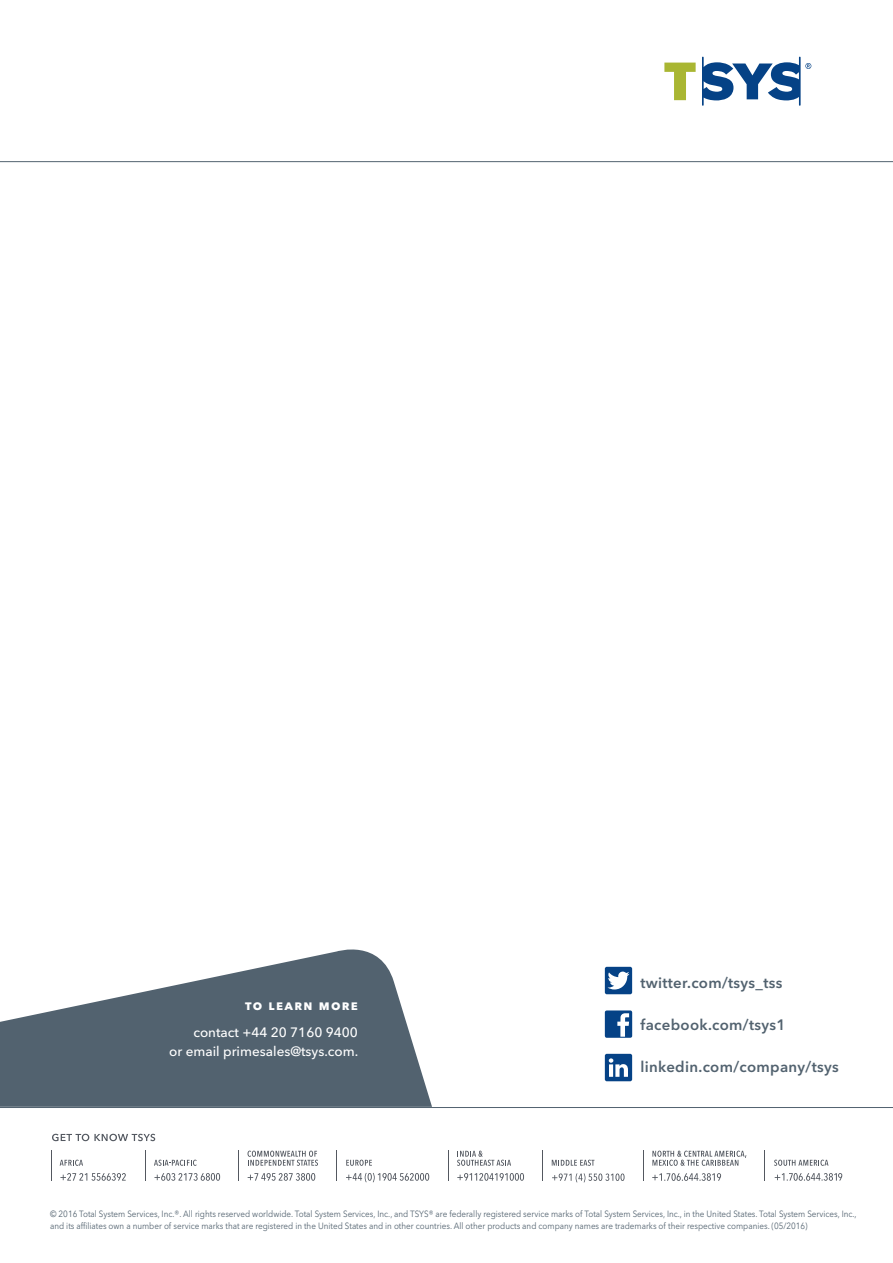
<style>
.page{position:relative;width:893px;height:1263px;background:#fff}
.page>*{position:absolute;margin:0;border:0;box-sizing:border-box;transform-origin:0 0}
.t1{font:600 15px "Avenir Next LT Pro";letter-spacing:.02em;color:#52626f}
.t2{font:500 13.5px "Avenir Next LT Pro";color:#fff}
.t3{font:700 13.5px "Avenir Next LT Pro";letter-spacing:.1em;color:#fff}
.Back_Cover_legal_lin{font:9px/12px "Avenir Next LT Pro";color:#52626f;scale:.9 1}
</style>
<div class="page">
<hr style="left:0;top:161px;width:893px;height:1px;background:#52626f">
<hr style="left:0;top:1107px;width:893px;height:1px;background:#52626f">
<svg style="left:664px;top:63px;width:32px;height:37px"></svg>
<svg style="left:702px;top:57px;width:109px;height:49px"></svg>
<svg style="left:775px;top:1173px;width:67px;height:8px"></svg>
<svg style="left:60px;top:1159px;width:23px;height:7px"></svg>
<svg style="left:60px;top:1173px;width:66px;height:8px"></svg>
<hr style="left:51px;top:1150px;width:1px;height:31px;background:#535860">
<svg style="left:248px;top:1173px;width:67px;height:8px"></svg>
<svg style="left:248px;top:1150px;width:70px;height:16px"></svg>
<hr style="left:238px;top:1150px;width:1px;height:31px;background:#535860">
<svg style="left:457px;top:1173px;width:67px;height:8px"></svg>
<svg style="left:457px;top:1150px;width:54px;height:16px"></svg>
<hr style="left:448px;top:1150px;width:1px;height:31px;background:#535860">
<svg style="left:154px;top:1173px;width:66px;height:8px"></svg>
<svg style="left:154px;top:1159px;width:43px;height:7px"></svg>
<hr style="left:145px;top:1150px;width:1px;height:31px;background:#535860">
<svg style="left:346px;top:1173px;width:83px;height:9px"></svg>
<svg style="left:346px;top:1159px;width:26px;height:7px"></svg>
<hr style="left:337px;top:1150px;width:1px;height:31px;background:#535860">
<svg style="left:52px;top:1134px;width:103px;height:7px"></svg>
<svg style="left:774px;top:1159px;width:54px;height:7px"></svg>
<hr style="left:764px;top:1150px;width:1px;height:31px;background:#535860">
<hr style="left:643px;top:1150px;width:1px;height:31px;background:#535860">
<svg style="left:652px;top:1150px;width:94px;height:16px"></svg>
<svg style="left:652px;top:1173px;width:69px;height:8px"></svg>
<svg style="left:552px;top:1159px;width:42px;height:7px"></svg>
<hr style="left:542px;top:1150px;width:1px;height:31px;background:#535860">
<svg style="left:552px;top:1173px;width:69px;height:9px"></svg>
<svg style="left:620px;top:1173px;width:5px;height:8px"></svg>
<svg style="left:0;top:949px;width:432px;height:158px;fill:#52626f"></svg>
<div style="left:605px;top:967px;width:27px;height:27px;background:#054286;border-radius:2px"></div>
<svg style="left:607px;top:971px;width:22px;height:18px"></svg>
<div style="left:605px;top:1010px;width:27px;height:28px;background:#054286;border-radius:2px"></div>
<svg style="left:617px;top:1013px;width:12px;height:24px"></svg>
<div style="left:605px;top:1054px;width:27px;height:27px;background:#054286;border-radius:2px"></div>
<svg style="left:609px;top:1058px;width:19px;height:19px"></svg>
<p class="t3" style="left:245px;top:997px;width:114px">to learn more</p>
<p class="t2" style="left:193px;top:1024px;width:166px">contact +44 20 7160 9400</p>
<p class="t2" style="left:169px;top:1043px;width:191px">or email primesales@tsys.com.</p>
<p class="t1" style="left:640px;top:974px;width:143px">twitter.com/tsys_tss</p>
<p class="t1" style="left:641px;top:1016px;width:146px">facebook.com/tsys1</p>
<p class="t1" style="left:640px;top:1058px;width:200px">linkedin.com/company/tsys</p>
<p class="Back_Cover_legal_lin" style="left:50px;top:1208px;width:898px">© 2016 Total System Services, Inc.®. All rights reserved worldwide. Total System Services, Inc., and TSYS® are federally registered service marks of Total System Services, Inc., in the United States. Total System Services, Inc., and its affiliates own a number of service marks that are registered in the United States and in other countries. All other products and company names are trademarks of their respective companies. (05/2016)</p>
</div>
